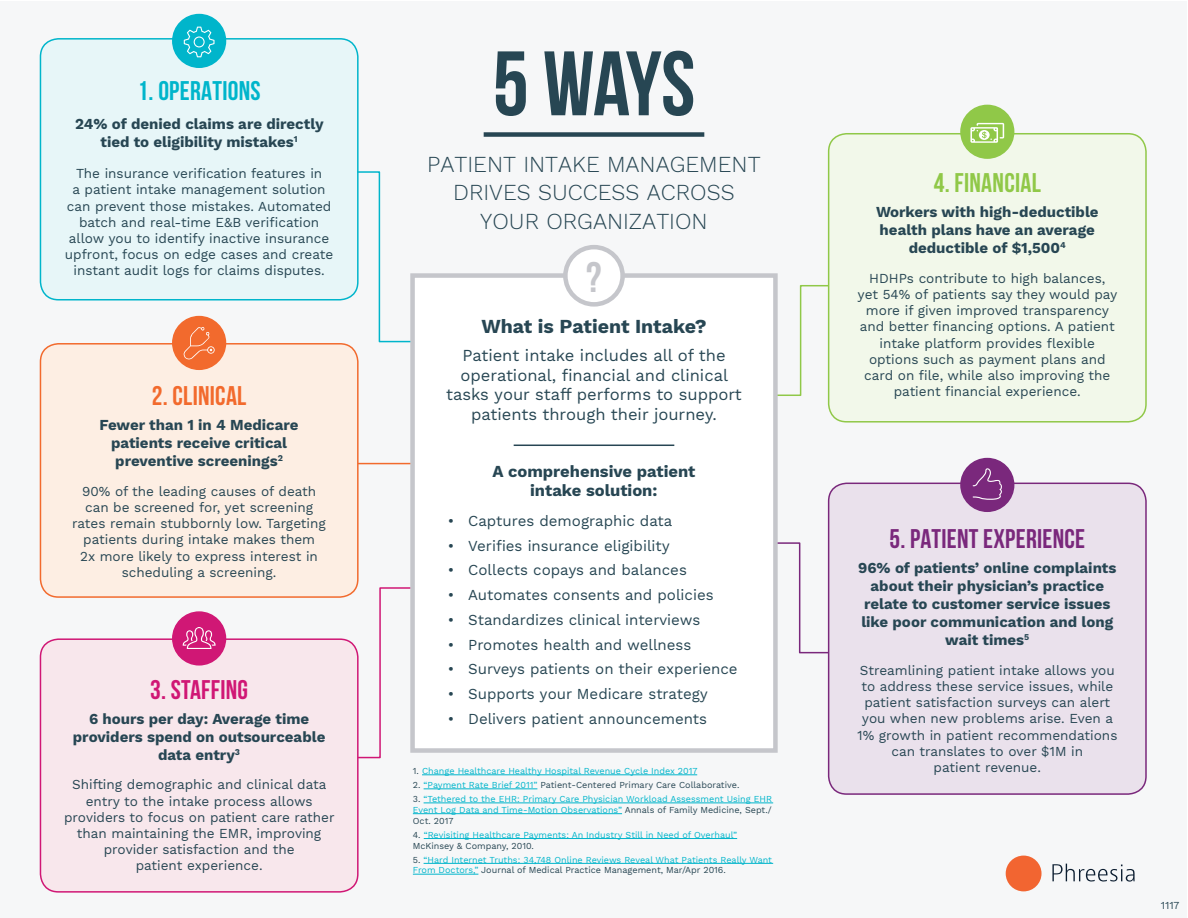
<style>
.page{position:relative;width:1188px;height:918px;background:#fff}
.page>*{position:absolute;margin:0;border:0;box-sizing:border-box;transform-origin:0 0}
.t1{font:700 91.2px "Bebas Neue";color:#274653}
.Component_header{font:700 42.75px "Bebas Neue";color:#c5c6cb}
.Component_header-2{font:700 27px "Bebas Neue";letter-spacing:.01em;color:#7a287c}
.Component_header-3{font:700 27px "Bebas Neue";letter-spacing:.01em;color:#00b5cb}
.Component_header-4{font:700 27px "Bebas Neue";letter-spacing:.01em;color:#90c848}
.Component_header-5{font:700 27px "Bebas Neue";letter-spacing:.01em;color:#f26a2d}
.Component_header-6{font:700 27px "Bebas Neue";letter-spacing:.01em;color:#d01775}
.t2{font:300 22.5px/28.5px "Work Sans";color:#274653;text-align:center}
.t3{font:700 19.5px "Work Sans";color:#274653}
.t4{font:16.5px/19.8px "Work Sans";color:#274653;text-align:center}
.t5{font:700 16.5px "Work Sans";color:#274653}
.Problem{font:700 15px/18px "Work Sans";color:#274653;text-align:center}
.t6{font:15px "Work Sans";color:#274653}
.Solution{font:13.5px/16.2px "Work Sans";color:#274653;text-align:center}
.Solution-2{font:10.5px "Work Sans";color:#274653}
.Solution-3{font:9px/10.8px "Work Sans";color:#00b5cb}
.Solution-4{font:9px "Work Sans";color:#274653}
.s1{color:#274653}
.s2{color:#00b5cb}
</style>
<div class="page">
<div style="left:1px;top:1px;width:1186px;height:916px;background:#f6f7f8"></div>
<div style="left:40px;top:39px;width:318px;height:261px;background:#e7f6f8;border-radius:18px"></div>
<div style="left:40px;top:38px;width:319px;height:263px;border:2px solid #00b5cb;border-radius:18px"></div>
<svg style="left:778px;top:542px;width:50px;height:112px"></svg>
<svg style="left:778px;top:284px;width:50px;height:113px"></svg>
<svg style="left:356px;top:171px;width:54px;height:172px"></svg>
<svg style="left:359px;top:587px;width:51px;height:172px"></svg>
<hr style="left:358px;top:463px;width:56px;height:1px;background:#f26a2d">
<div style="left:410px;top:273px;width:368px;height:480px;background:#fff;border:4px solid #c5c6cb"></div>
<div style="left:829px;top:483px;width:317px;height:311px;background:#eae1ec;border-radius:18px"></div>
<div style="left:828px;top:483px;width:319px;height:312px;border:2px solid #7a287c;border-radius:18px"></div>
<div style="left:829px;top:134px;width:317px;height:288px;background:#f2f8ea;border-radius:18px"></div>
<div style="left:828px;top:133px;width:319px;height:290px;border:2px solid #90c848;border-radius:18px"></div>
<div style="left:40px;top:639px;width:318px;height:253px;background:#f8e7ec;border-radius:18px"></div>
<div style="left:40px;top:638px;width:319px;height:255px;border:2px solid #d01775;border-radius:18px"></div>
<div style="left:40px;top:344px;width:318px;height:253px;background:#fdeee3;border-radius:18px"></div>
<div style="left:40px;top:343px;width:319px;height:255px;border:2px solid #f26a2d;border-radius:18px"></div>
<div style="left:484px;top:132px;width:220px;height:5px;background:#274653"></div>
<div style="left:565px;top:247px;width:58px;height:57px;background:#fff;border-radius:50%"></div>
<div style="left:563px;top:245px;width:62px;height:62px;border:4px solid #c5c6cb;border-radius:50%"></div>
<hr style="left:514px;top:445px;width:160px;height:1px;background:#274653">
<hr style="left:422px;top:775px;width:275px;height:1px;background:#00b5cb">
<hr style="left:424px;top:789px;width:113px;height:1px;background:#00b5cb">
<hr style="left:424px;top:803px;width:349px;height:1px;background:#00b5cb">
<hr style="left:413px;top:813px;width:209px;height:1px;background:#00b5cb">
<hr style="left:424px;top:838px;width:313px;height:1px;background:#00b5cb">
<hr style="left:424px;top:863px;width:349px;height:1px;background:#00b5cb">
<hr style="left:413px;top:874px;width:65px;height:1px;background:#00b5cb">
<div style="left:1006px;top:856px;width:36px;height:35px;background:#f26531;border-radius:50%"></div>
<svg style="left:1052px;top:864px;width:83px;height:18px"></svg>
<div style="left:961px;top:105px;width:53px;height:53px;background:#90c848;border-radius:50%"></div>
<div style="left:960px;top:105px;width:54px;height:54px;border:2px solid #90c848;border-radius:50%"></div>
<svg style="left:970px;top:123px;width:34px;height:20px"></svg>
<div style="left:961px;top:459px;width:53px;height:52px;background:#7a287c;border-radius:50%"></div>
<div style="left:960px;top:458px;width:54px;height:54px;border:2px solid #7a287c;border-radius:50%"></div>
<div style="left:173px;top:317px;width:53px;height:52px;background:#f26a2d;border-radius:50%"></div>
<div style="left:172px;top:316px;width:54px;height:54px;border:2px solid #f26a2d;border-radius:50%"></div>
<div style="left:173px;top:612px;width:53px;height:53px;background:#d01775;border-radius:50%"></div>
<div style="left:172px;top:611px;width:54px;height:55px;border:2px solid #d01775;border-radius:50%"></div>
<svg style="left:183px;top:627px;width:33px;height:22px"></svg>
<svg style="left:184px;top:327px;width:31px;height:32px"></svg>
<svg style="left:973px;top:468px;width:29px;height:32px"></svg>
<div style="left:173px;top:15px;width:53px;height:52px;background:#00b5cb;border-radius:50%"></div>
<div style="left:172px;top:14px;width:54px;height:54px;border:2px solid #00b5cb;border-radius:50%"></div>
<svg style="left:184px;top:27px;width:31px;height:30px"></svg>
<p class="Component_header-3" style="left:138px;top:76px;width:124px">1. OPERATIONS</p>
<p class="Problem" style="left:75px;top:115px;width:250px">24% of denied claims are directly tied to eligibility mistakes<sup>1</sup></p>
<p class="Solution" style="left:65px;top:166px;width:270px">The insurance verification features in<br>a patient intake management solution can prevent those mistakes. Automated batch and real-time E&amp;B verification allow you to identify inactive insurance upfront, focus on edge cases and create instant audit logs for claims disputes.</p>
<p class="Component_header-5" style="left:152px;top:381px;width:96px">2. CLINICAL</p>
<p class="Problem" style="left:100px;top:417px;width:201px">Fewer than 1 in 4 Medicare patients receive critical preventive screenings<sup>2</sup></p>
<p class="Solution" style="left:72px;top:484px;width:255px">90% of the leading causes of death can be screened for, yet screening rates remain stubbornly low. Targeting patients during intake makes them<br>2x more likely to express interest in scheduling a screening.</p>
<p class="Component_header-6" style="left:150px;top:675px;width:100px">3. STAFFING</p>
<p class="Problem" style="left:73px;top:710px;width:254px">6 hours per day: Average time providers spend on outsourceable data entry<sup>3</sup></p>
<p class="Solution" style="left:64px;top:777px;width:272px">Shifting demographic and clinical data entry to the intake process allows providers to focus on patient care rather than maintaining the EMR, improving provider satisfaction and the<br>patient experience.</p>
<p class="t1" style="left:493px;top:34px;width:204px">5 Ways</p>
<p class="t2" style="left:427px;top:151px;width:335px">PATIENT INTAKE MANAGEMENT<br>DRIVES SUCCESS ACROSS<br>YOUR ORGANIZATION</p>
<p class="Component_header" style="left:586px;top:254px;width:17px">?</p>
<p class="t3" style="left:481px;top:315px;width:227px">What is Patient Intake?</p>
<p class="t4" style="left:446px;top:346px;width:297px">Patient intake includes all of the operational, financial and clinical tasks your staff performs to support patients through their journey.</p>
<p class="t5" style="left:493px;top:461px;width:204px">A comprehensive patient</p>
<p class="t5" style="left:530px;top:481px;width:129px">intake solution:</p>
<p class="t6" style="left:448px;top:512px;width:226px">• Captures demographic data</p>
<p class="t6" style="left:448px;top:537px;width:224px">• Verifies insurance eligibility</p>
<p class="t6" style="left:448px;top:562px;width:240px">• Collects copays and balances</p>
<p class="t6" style="left:448px;top:586px;width:267px">• Automates consents and policies</p>
<p class="t6" style="left:448px;top:611px;width:254px">• Standardizes clinical interviews</p>
<p class="t6" style="left:448px;top:636px;width:245px">• Promotes health and wellness</p>
<p class="t6" style="left:448px;top:661px;width:291px">• Surveys patients on their experience</p>
<p class="t6" style="left:448px;top:685px;width:262px">• Supports your Medicare strategy</p>
<p class="t6" style="left:448px;top:710px;width:261px">• Delivers patient announcements</p>
<p class="Solution-3" style="left:413px;top:766px;width:286px"><span class="s1">1.</span> Change Healthcare Healthy Hospital Revenue Cycle Index 2017</p>
<p class="Solution-4" style="left:413px;top:780px;width:328px">2. <span class="s2">“Payment Rate Brief 2011”</span> Patient-Centered Primary Care Collaborative.</p>
<p class="Solution-3" style="left:413px;top:794px;width:361px;text-align:justify"><span class="s1">3.</span> “Tethered to the EHR: Primary Care Physician Workload Assessment Using EHR Event Log Data and Time-Motion Observations” <span class="s1">Annals of Family Medicine, Sept./ Oct. 2017</span></p>
<p class="Solution-3" style="left:413px;top:830px;width:326px"><span class="s1">4.</span> “Revisiting Healthcare Payments: An Industry Still in Need of Overhaul”<br><span class="s1">McKinsey &amp; Company, 2010.</span></p>
<p class="Solution-3" style="left:413px;top:855px;width:361px"><span class="s1">5.</span> “Hard Internet Truths: 34,748 Online Reviews Reveal What Patients Really Want<br>From Doctors,” <span class="s1">Journal of Medical Practice Management, Mar/Apr 2016.</span></p>
<p class="Component_header-4" style="left:934px;top:168px;width:109px">4. FINANCIAL</p>
<p class="Problem" style="left:876px;top:204px;width:224px">Workers with high-deductible health plans have an average deductible of $1,500<sup>4</sup></p>
<p class="Solution" style="left:858px;top:271px;width:261px">HDHPs contribute to high balances, yet 54% of patients say they would pay more if given improved transparency and better financing options. A patient intake platform provides flexible options such as payment plans and card on file, while also improving the patient financial experience.</p>
<p class="Component_header-2" style="left:889px;top:524px;width:197px">5. PATIENT EXPERIENCE</p>
<p class="Problem" style="left:858px;top:560px;width:260px">96% of patients’ online complaints about their physician’s practice relate to customer service issues like poor communication and long wait times<sup>5</sup></p>
<p class="Solution" style="left:857px;top:663px;width:262px">Streamlining patient intake allows you to address these service issues, while patient satisfaction surveys can alert you when new problems arise. Even a 1% growth in patient recommendations can translates to over $1M in<br>patient revenue.</p>
<p class="Solution-2" style="left:1161px;top:899px;width:20px">1117</p>
</div>
